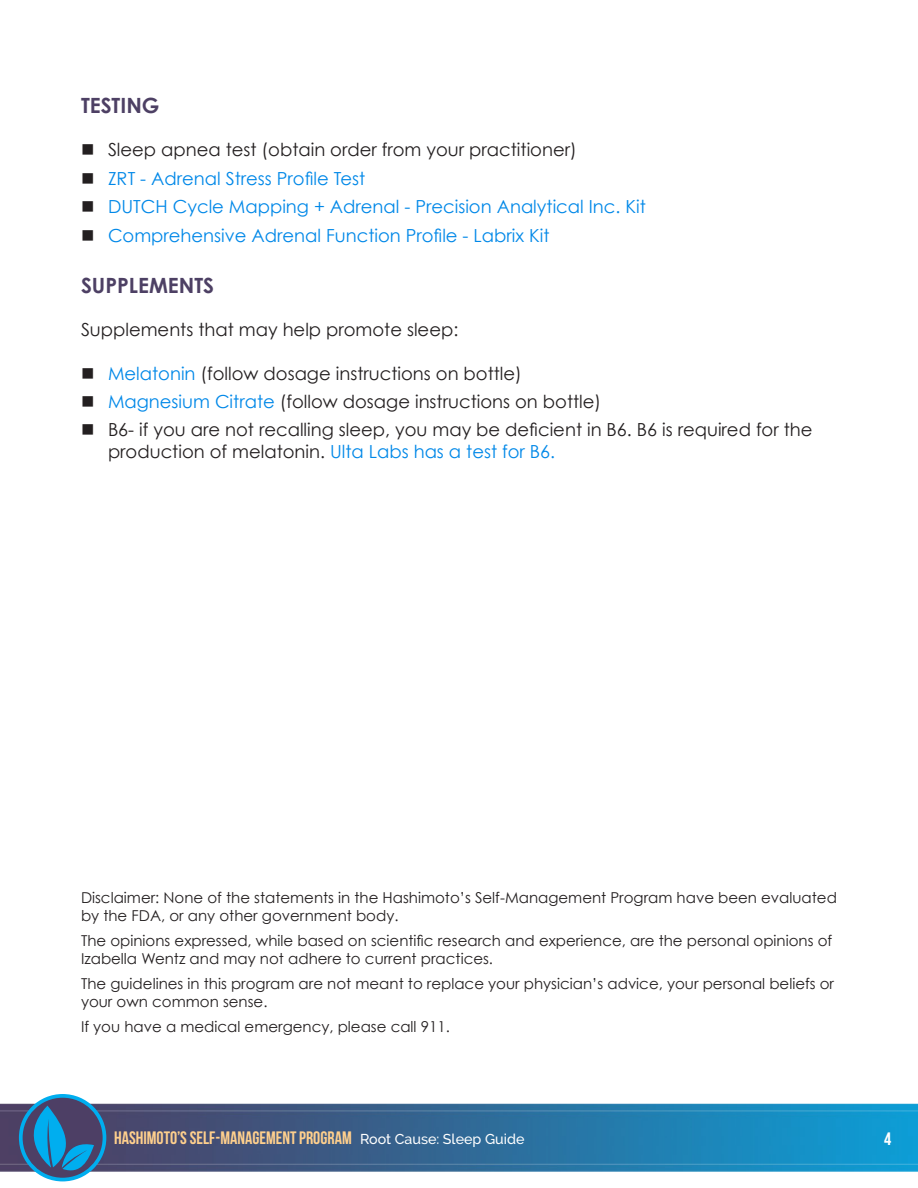
<style>
.page{position:relative;width:918px;height:1188px;background:#fff}
.page>*{position:absolute;margin:0;border:0;box-sizing:border-box;transform-origin:0 0}
.t1{font:700 21px "Century Gothic";color:#4d4064}
.t2{font:18px/21.6px "Century Gothic";color:#231f20}
.t3{font:18px "Century Gothic";color:#0088e8}
.t4{font:18px "Bebas Neue";color:#fecf8d}
.t5{font:18px "Bebas Neue";color:#fff}
.t6{font:15px/18px "Century Gothic";color:#231f20}
.s1{color:#231f20}
.s2{color:#0088e8}
.s3{font-family:"Raleway";font-weight:500;font-size:14.25px;color:#fff}
</style>
<div class="page">
<img style="left:0;top:1103px;width:918px;height:69px">
<svg style="left:17px;top:1094px;width:89px;height:87px;background:#487ea8"></svg>
<p class="t1" style="left:81px;top:92px;width:80px">TESTING</p>
<p class="t2" style="left:81px;top:139px;width:497px">■ Sleep apnea test (obtain order from your practitioner)</p>
<p class="t3" style="left:81px;top:167px;width:286px"><span class="s1">■</span> ZRT - Adrenal Stress Profile Test</p>
<p class="t3" style="left:81px;top:196px;width:566px"><span class="s1">■</span> DUTCH Cycle Mapping + Adrenal - Precision Analytical Inc. Kit</p>
<p class="t3" style="left:81px;top:224px;width:470px"><span class="s1">■</span> Comprehensive Adrenal Function Profile - Labrix Kit</p>
<p class="t1" style="left:81px;top:272px;width:135px">SUPPLEMENTS</p>
<p class="t2" style="left:81px;top:319px;width:379px">Supplements that may help promote sleep:</p>
<p class="t2" style="left:81px;top:362px;width:442px">■ <span class="s2">Melatonin</span> (follow dosage instructions on bottle)</p>
<p class="t2" style="left:81px;top:390px;width:522px">■ <span class="s2">Magnesium Citrate</span> (follow dosage instructions on bottle)</p>
<p class="t2" style="left:108px;top:419px;width:706px;text-indent:-27px">■ B6- if you are not recalling sleep, you may be deficient in B6. B6 is required for the production of melatonin. <span class="s2">Ulta Labs has a test for B6.</span></p>
<p class="t6" style="left:81px;top:889px;width:758px">Disclaimer: None of the statements in the Hashimoto’s Self-Management Program have been evaluated by the FDA, or any other government body.</p>
<p class="t6" style="left:81px;top:931px;width:753px">The opinions expressed, while based on scientific research and experience, are the personal opinions of<br>Izabella Wentz and may not adhere to current practices.</p>
<p class="t6" style="left:81px;top:974px;width:755px">The guidelines in this program are not meant to replace your physician’s advice, your personal beliefs or your own common sense.</p>
<p class="t6" style="left:81px;top:1017px;width:370px">If you have a medical emergency, please call 911.</p>
<p class="t4" style="left:114px;top:1127px;width:412px">HASHIMOTO’S SELF-MANAGEMENT PROGRAM <span class="s3">Root Cause: Sleep Guide</span></p>
<p class="t5" style="left:884px;top:1129px;width:9px">4</p>
</div>
